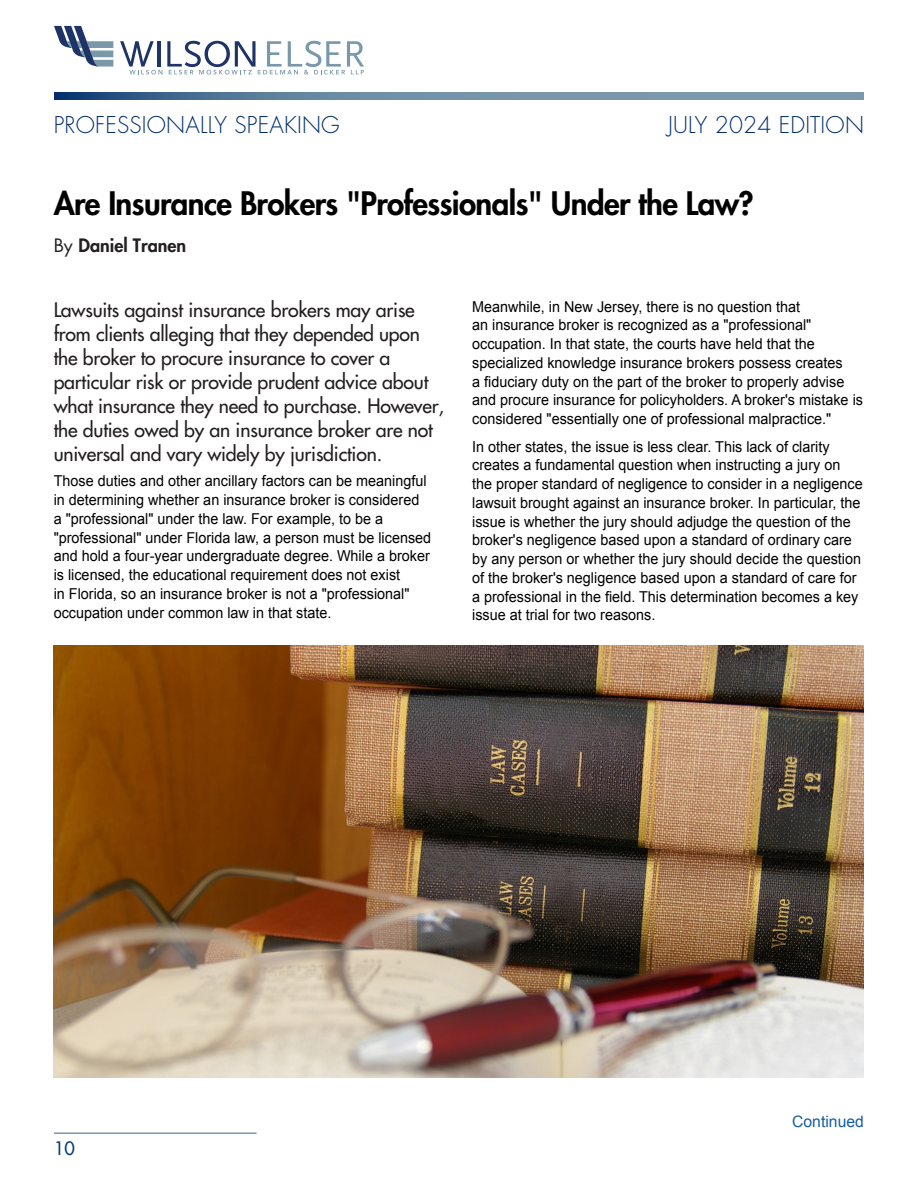
<style>
.page{position:relative;width:918px;height:1188px;background:#fff}
.page>*{position:absolute;margin:0;border:0;box-sizing:border-box;transform-origin:0 0}
.First_page_Headline__21_25{font:800 31.5px "Futura Std";letter-spacing:-.02em;color:#000}
.t1{font:300 22.5px "Futura Std";letter-spacing:.01em;color:#002f6c}
.Subhead{font:500 19.5px/24px "Futura Std";letter-spacing:-.01em;color:#231f20}
.First_page_Headline__21_25-2{font:800 18px "Futura Std";color:#231f20}
.t2{font:500 18px "Futura Std";color:#013d7d}
.Newsletter_Body_Arial_10_5_13{font:15.75px "Arial";color:#175d9e}
.Newsletter_Body_Arial_10_12{font:15px/18.8px "Arial";color:#000;scale:.96 1}
.s1{font-weight:400}
</style>
<div class="page">
<hr style="left:54px;top:1132px;width:203px;height:2px;background:#7a99ac">
<svg style="left:54px;top:93px;width:810px;height:7px;background:#6485a0"></svg>
<svg style="left:120px;top:41px;width:244px;height:34px"></svg>
<svg style="left:54px;top:26px;width:59px;height:41px"></svg>
<img style="left:54px;top:646px;width:810px;height:432px">
<p class="t1" style="left:54px;top:111px;width:288px">PROFESSIONALLY SPEAKING</p>
<p class="t1" style="left:668px;top:111px;width:197px">JULY 2024 EDITION</p>
<p class="First_page_Headline__21_25" style="left:54px;top:183px;width:701px">Are Insurance Brokers "Professionals" Under the Law?</p>
<p class="First_page_Headline__21_25-2" style="left:54px;top:234px;width:134px"><span class="s1">By</span> Daniel Tranen</p>
<p class="Subhead" style="left:54px;top:298px;width:392px">Lawsuits against insurance brokers may arise from clients alleging that they depended upon the broker to procure insurance to cover a particular risk or provide prudent advice about what insurance they need to purchase. However, the duties owed by an insurance broker are not universal and vary widely by jurisdiction.</p>
<p class="Newsletter_Body_Arial_10_12" style="left:54px;top:472px;width:395px">Those duties and other ancillary factors can be meaningful in determining whether an insurance broker is considered<br>a "professional" under the law. For example, to be a "professional" under Florida law, a person must be licensed and hold a four-year undergraduate degree. While a broker is licensed, the educational requirement does not exist<br>in Florida, so an insurance broker is not a "professional" occupation under common law in that state.</p>
<p class="Newsletter_Body_Arial_10_12" style="left:472px;top:297px;width:409px">Meanwhile, in New Jersey, there is no question that<br>an insurance broker is recognized as a "professional" occupation. In that state, the courts have held that the specialized knowledge insurance brokers possess creates<br>a fiduciary duty on the part of the broker to properly advise and procure insurance for policyholders. A broker's mistake is considered "essentially one of professional malpractice."</p>
<p class="Newsletter_Body_Arial_10_12" style="left:472px;top:437px;width:408px">In other states, the issue is less clear. This lack of clarity creates a fundamental question when instructing a jury on the proper standard of negligence to consider in a negligence lawsuit brought against an insurance broker. In particular, the issue is whether the jury should adjudge the question of the broker's negligence based upon a standard of ordinary care by any person or whether the jury should decide the question of the broker's negligence based upon a standard of care for a professional in the field. This determination becomes a key issue at trial for two reasons.</p>
<p class="t2" style="left:54px;top:1137px;width:22px">10</p>
<p class="Newsletter_Body_Arial_10_5_13" style="left:792px;top:1111px;width:73px">Continued</p>
</div>
